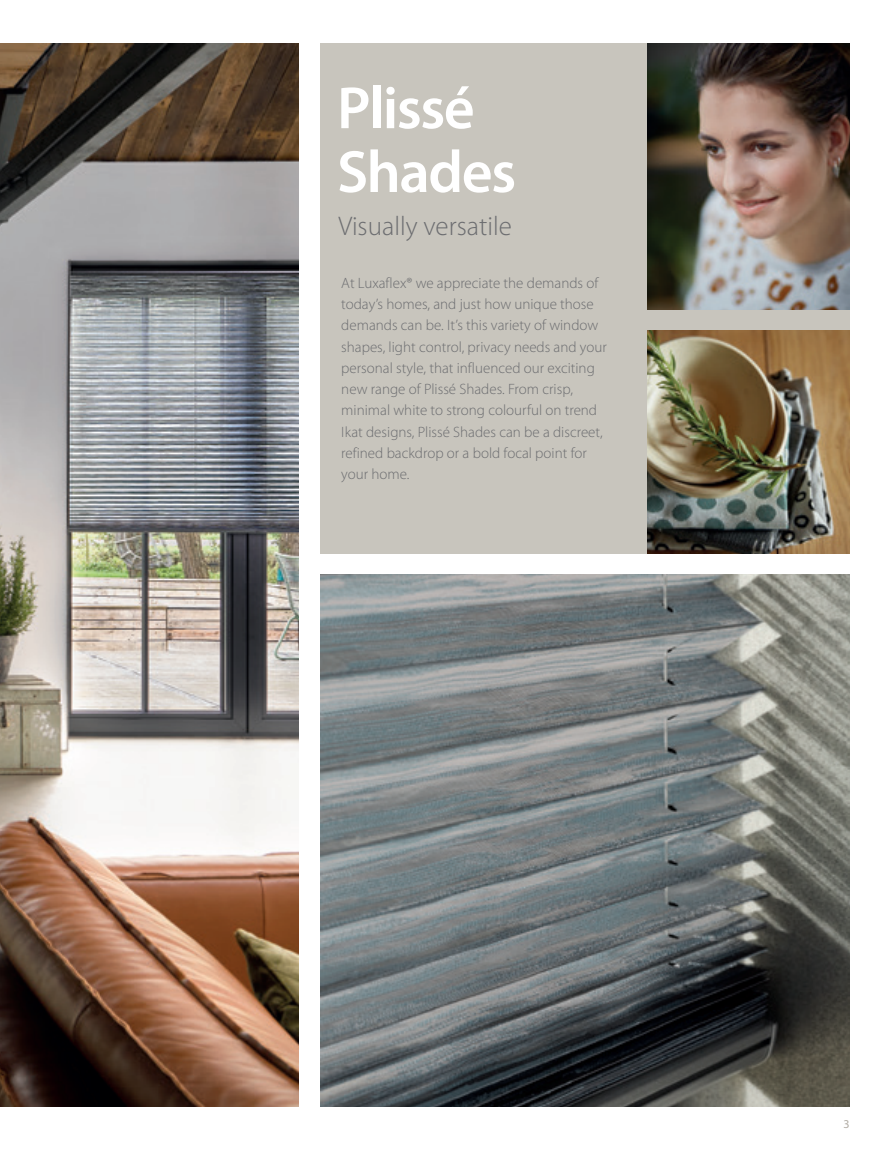
<style>
.page{position:relative;width:893px;height:1150px;background:#fff}
.page>*{position:absolute;margin:0;border:0;box-sizing:border-box;transform-origin:0 0}
.t1{font:600 60px/63.8px "Myriad Pro";letter-spacing:-.025em;color:#fff}
.t2{font:300 27px "Myriad Pro";color:#6c6d70}
.t3{font:300 15px/21.3px "Myriad Pro";color:#6c6d70}
.t4{font:12px "Myriad Pro";color:#b1aca4}
</style>
<div class="page">
<div style="left:320px;top:43px;width:529px;height:510px;background:#c8c5bd"></div>
<img style="left:0;top:43px;width:299px;height:1063px">
<img style="left:647px;top:330px;width:202px;height:223px">
<img style="left:647px;top:43px;width:202px;height:266px">
<img style="left:320px;top:575px;width:529px;height:531px">
<h1 class="t1" style="left:337px;top:75px;width:181px">Plissé<br>Shades</h1>
<h2 class="t2" style="left:338px;top:209px;width:175px">Visually versatile</h2>
<p class="t3" style="left:341px;top:272px;width:267px">At Luxaflex® we appreciate the demands of today’s homes, and just how unique those demands can be. It’s this variety of window shapes, light control, privacy needs and your personal style, that influenced our exciting new range of Plissé Shades. From crisp, minimal white to strong colourful on trend Ikat designs, Plissé Shades can be a discreet, refined backdrop or a bold focal point for your home.</p>
<p class="t4" style="left:843px;top:1116px;width:8px">3</p>
</div>
